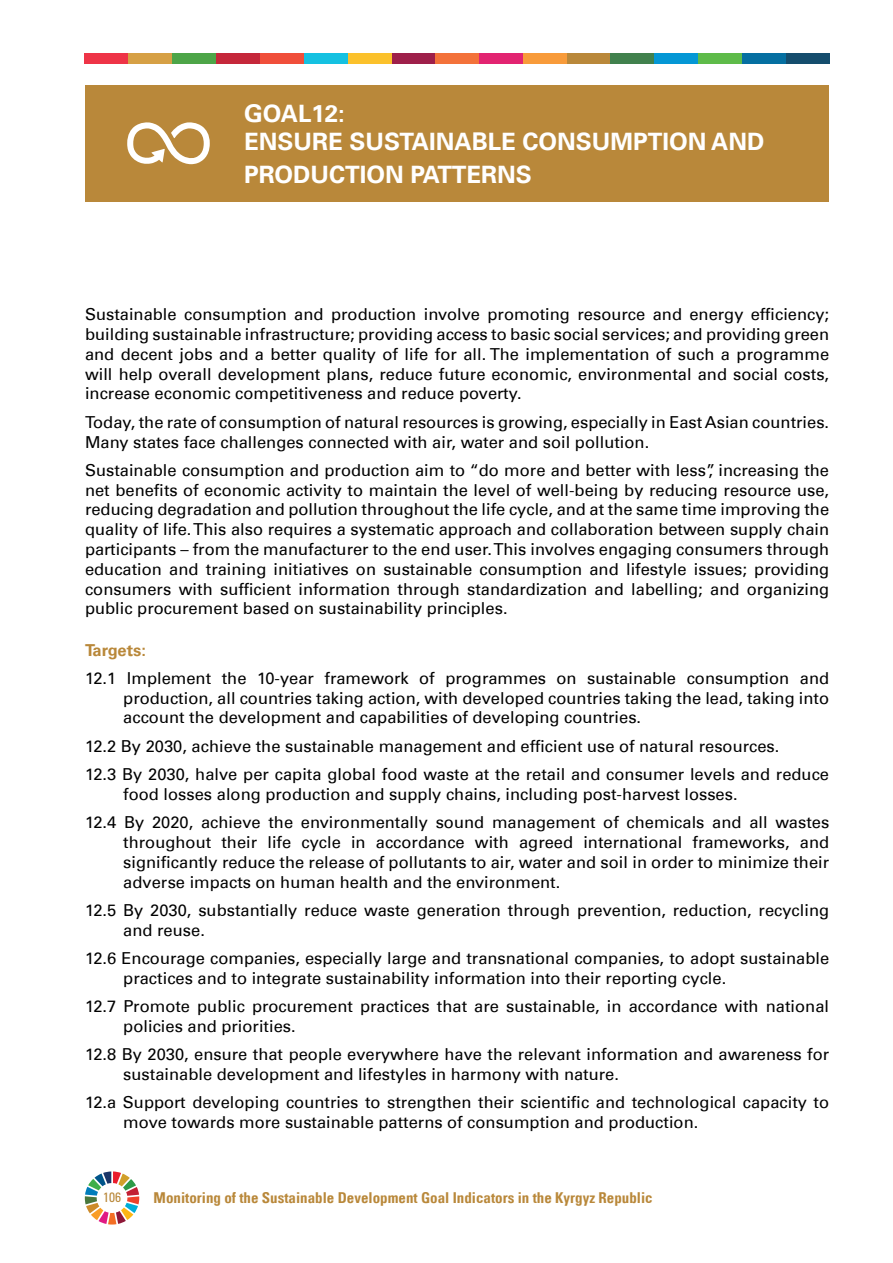
<style>
.page{position:relative;width:893px;height:1263px;background:#fff}
.page>*{position:absolute;margin:0;border:0;box-sizing:border-box;transform-origin:0 0}
.t1{font:700 24px/28.8px "Univers LTCYR 65";color:#fff}
.t2{font:16.5px/19.8px "Univers LTCYR 55 Roman";color:#000}
.t3{font:700 16.5px "Univers LTCYR 65";letter-spacing:-.01em;color:#b9883a}
.t4{font:15px "Univers LTCYR 67 Bold Cond";color:#b9883a}
.t5{font:condensed 13.5px "Univers LTCYR 57";color:#b9883a}
</style>
<div class="page">
<svg style="left:85px;top:1171px;width:54px;height:53px"></svg>
<div style="left:567px;top:53px;width:44px;height:11px;background:#b9883a"></div>
<div style="left:128px;top:53px;width:44px;height:11px;background:#d6a045"></div>
<div style="left:391px;top:53px;width:44px;height:11px;background:#9e1f4a"></div>
<div style="left:260px;top:53px;width:44px;height:11px;background:#f04e3a"></div>
<div style="left:742px;top:53px;width:44px;height:11px;background:#056fa1"></div>
<div style="left:216px;top:53px;width:44px;height:11px;background:#c5273a"></div>
<div style="left:479px;top:53px;width:44px;height:11px;background:#e22471"></div>
<div style="left:786px;top:53px;width:44px;height:11px;background:#154d6d"></div>
<div style="left:348px;top:53px;width:43px;height:11px;background:#fbc12b"></div>
<div style="left:523px;top:53px;width:44px;height:11px;background:#f89b3a"></div>
<div style="left:611px;top:53px;width:43px;height:11px;background:#41814d"></div>
<div style="left:304px;top:53px;width:44px;height:11px;background:#15c1e1"></div>
<div style="left:654px;top:53px;width:44px;height:11px;background:#0497d5"></div>
<div style="left:698px;top:53px;width:44px;height:11px;background:#5ebb49"></div>
<div style="left:435px;top:53px;width:44px;height:11px;background:#f3723a"></div>
<div style="left:172px;top:53px;width:44px;height:11px;background:#4da548"></div>
<div style="left:85px;top:53px;width:43px;height:11px;background:#ee3447"></div>
<div style="left:85px;top:85px;width:744px;height:117px;background:#b9883a"></div>
<svg style="left:127px;top:122px;width:83px;height:43px"></svg>
<h1 class="t1" style="left:244px;top:97px;width:522px">GOAL12:<br>ENSURE SUSTAINABLE CONSUMPTION AND</h1>
<h1 class="t1" style="left:244px;top:159px;width:289px">PRODUCTION PATTERNS</h1>
<p class="t2" style="left:85px;top:304px;width:746px;text-align:justify">Sustainable consumption and production involve promoting resource and energy efficiency; building sustainable infrastructure; providing access to basic social services; and providing green and decent jobs and a better quality of life for all. The implementation of such a programme will help overall development plans, reduce future economic, environmental and social costs, increase economic competitiveness and reduce poverty.</p>
<p class="t2" style="left:85px;top:411px;width:746px">Today, the rate of consumption of natural resources is growing, especially in East Asian countries.<br>Many states face challenges connected with air, water and soil pollution.</p>
<p class="t2" style="left:85px;top:459px;width:746px;text-align:justify">Sustainable consumption and production aim to “do more and better with less”, increasing the net benefits of economic activity to maintain the level of well-being by reducing resource use, reducing degradation and pollution throughout the life cycle, and at the same time improving the quality of life. This also requires a systematic approach and collaboration between supply chain participants – from the manufacturer to the end user. This involves engaging consumers through education and training initiatives on sustainable consumption and lifestyle issues; providing consumers with sufficient information through standardization and labelling; and organizing public procurement based on sustainability principles.</p>
<p class="t3" style="left:85px;top:638px;width:62px">Targets:</p>
<p class="t2" style="left:123px;top:667px;width:707px;text-align:justify;text-indent:-38px">12.1 Implement the 10-year framework of programmes on sustainable consumption and production, all countries taking action, with developed countries taking the lead, taking into account the development and capabilities of developing countries.</p>
<p class="t2" style="left:85px;top:731px;width:746px;line-height:28.3px">12.2 By 2030, achieve the sustainable management and efficient use of natural resources.<br>12.3 By 2030, halve per capita global food waste at the retail and consumer levels and reduce</p>
<p class="t2" style="left:85px;top:779px;width:746px;line-height:28.3px;text-indent:38px">food losses along production and supply chains, including post-harvest losses.<br>12.4 By 2020, achieve the environmentally sound management of chemicals and all wastes</p>
<p class="t2" style="left:123px;top:831px;width:707px;text-align:justify">throughout their life cycle in accordance with agreed international frameworks, and significantly reduce the release of pollutants to air, water and soil in order to minimize their adverse impacts on human health and the environment.</p>
<p class="t2" style="left:123px;top:899px;width:707px;text-indent:-38px">12.5 By 2030, substantially reduce waste generation through prevention, reduction, recycling and reuse.</p>
<p class="t2" style="left:123px;top:947px;width:707px;text-indent:-38px">12.6 Encourage companies, especially large and transnational companies, to adopt sustainable practices and to integrate sustainability information into their reporting cycle.</p>
<p class="t2" style="left:123px;top:995px;width:707px;text-indent:-38px">12.7 Promote public procurement practices that are sustainable, in accordance with national policies and priorities.</p>
<p class="t2" style="left:123px;top:1044px;width:707px;text-indent:-38px">12.8 By 2030, ensure that people everywhere have the relevant information and awareness for sustainable development and lifestyles in harmony with nature.</p>
<p class="t2" style="left:123px;top:1092px;width:707px;text-indent:-38px">12.a Support developing countries to strengthen their scientific and technological capacity to move towards more sustainable patterns of consumption and production.</p>
<p class="t5" style="left:103px;top:1188px;width:19px">106</p>
<p class="t4" style="left:153px;top:1188px;width:501px">Monitoring of the Sustainable Development Goal Indicators in the Kyrgyz Republic</p>
</div>
